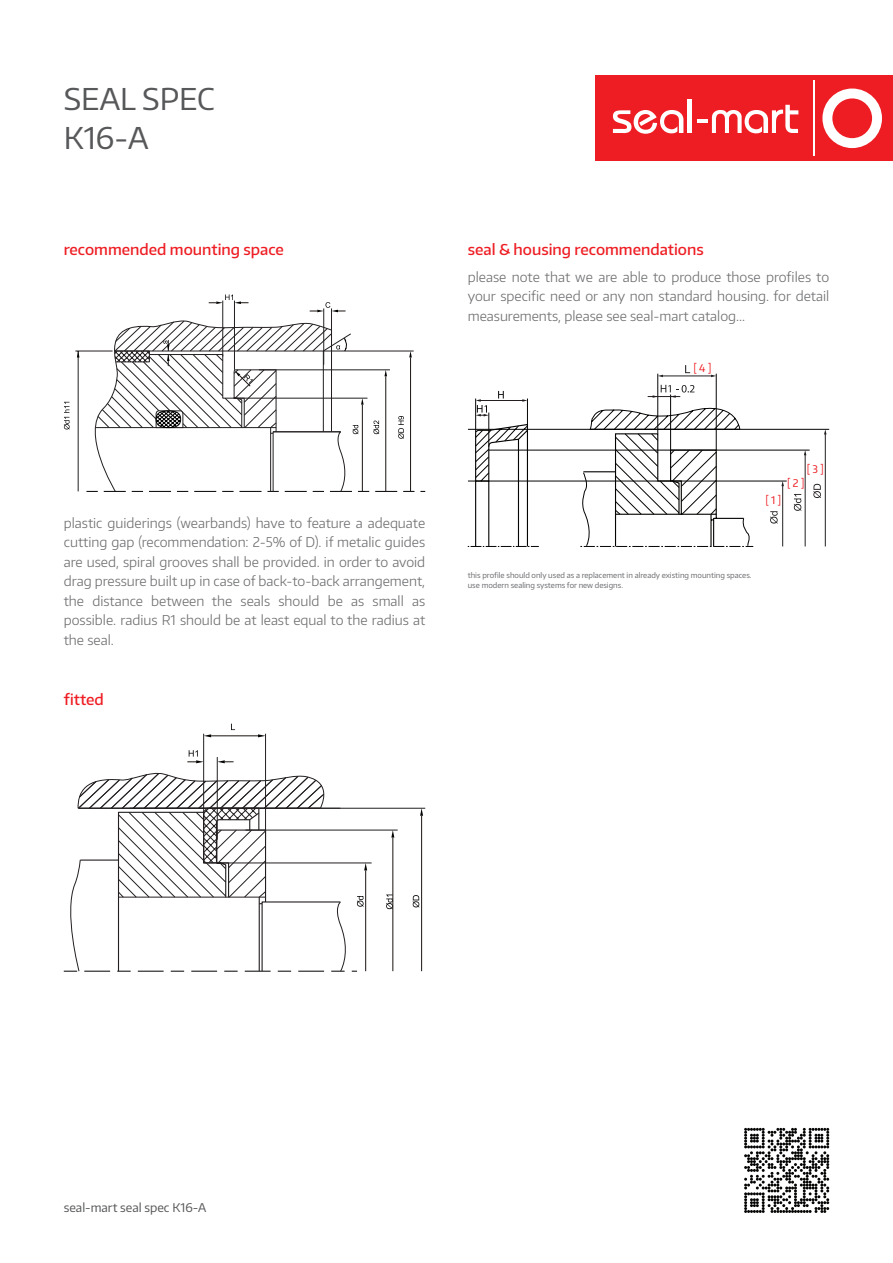
<style>
.page{position:relative;width:893px;height:1263px;background:#fff}
.page>*{position:absolute;margin:0;border:0;box-sizing:border-box;transform-origin:0 0}
.t1{font:30px/39px "Encode Sans";color:#57585a}
.t2{font:500 15px "Encode Sans";color:#ee1d23}
.t3{font:300 13.5px/19.5px "Encode Sans";color:#6c6d70;text-align:justify}
.t4{font:12px "Encode Sans";color:#57585a}
.t5{font:10.5px "Encode Sans";color:#ee1d23}
.t6{font:7.5px/10.5px "Encode Sans";color:#6c6d70}
</style>
<div class="page">
<div style="left:595px;top:76px;width:298px;height:85px;background:#ee1d23"></div>
<div style="left:822px;top:89px;width:60px;height:59px;background:#fff;border-radius:50%"></div>
<div style="left:832px;top:98px;width:40px;height:40px;background:#ee1d23;border-radius:50%"></div>
<svg style="left:613px;top:110px;width:70px;height:24px"></svg>
<hr style="left:687px;top:100px;width:4px;height:33px;background:#fff">
<svg style="left:697px;top:105px;width:101px;height:28px"></svg>
<hr style="left:813px;top:81px;width:2px;height:75px;background:#fff">
<svg style="left:744px;top:1128px;width:85px;height:85px"></svg>
<svg style="left:64px;top:402px;width:6px;height:27px"></svg>
<hr style="left:75px;top:351px;width:38px;height:1px;background:#231f20">
<svg style="left:209px;top:294px;width:39px;height:10px"></svg>
<svg style="left:77px;top:319px;width:348px;height:173px"></svg>
<svg style="left:310px;top:302px;width:36px;height:10px"></svg>
<hr style="left:222px;top:301px;width:1px;height:55px;background:#231f20">
<hr style="left:234px;top:301px;width:1px;height:69px;background:#231f20">
<hr style="left:323px;top:308px;width:1px;height:57px;background:#231f20">
<hr style="left:331px;top:308px;width:1px;height:70px;background:#231f20">
<svg style="left:468px;top:365px;width:361px;height:182px"></svg>
<svg style="left:391px;top:831px;width:3px;height:6px"></svg>
<hr style="left:393px;top:837px;width:1px;height:134px;background:#191310">
<svg style="left:420px;top:809px;width:3px;height:7px"></svg>
<hr style="left:421px;top:816px;width:1px;height:155px;background:#191310">
<svg style="left:218px;top:760px;width:16px;height:3px"></svg>
<svg style="left:204px;top:734px;width:7px;height:3px"></svg>
<svg style="left:258px;top:734px;width:7px;height:3px"></svg>
<hr style="left:211px;top:735px;width:47px;height:1px;background:#191310">
<hr style="left:320px;top:808px;width:105px;height:1px;background:#231f20">
<hr style="left:246px;top:830px;width:152px;height:1px;background:#231f20">
<hr style="left:217px;top:863px;width:155px;height:1px;background:#231f20">
<svg style="left:64px;top:771px;width:303px;height:201px"></svg>
<svg style="left:386px;top:894px;width:7px;height:15px"></svg>
<svg style="left:413px;top:895px;width:6px;height:12px"></svg>
<svg style="left:187px;top:750px;width:16px;height:13px"></svg>
<hr style="left:203px;top:734px;width:1px;height:85px;background:#231f20">
<hr style="left:217px;top:757px;width:1px;height:83px;background:#231f20">
<hr style="left:265px;top:734px;width:1px;height:106px;background:#231f20">
<h1 class="t1" style="left:64px;top:79px;width:153px">SEAL SPEC<br>K16-A</h1>
<p class="t2" style="left:64px;top:239px;width:222px">recommended mounting space</p>
<p class="t3" style="left:64px;top:512px;width:363px">plastic guiderings (wearbands) have to feature a adequate cutting gap (recommendation: 2-5% of D). if metalic guides are used, spiral grooves shall be provided. in order to avoid drag pressure built up in case of back-to-back arrangement, the distance between the seals should be as small as possible. radius R1 should be at least equal to the radius at the seal.</p>
<p class="t2" style="left:64px;top:689px;width:42px">fitted</p>
<p class="t2" style="left:468px;top:239px;width:237px">seal &amp; housing recommendations</p>
<p class="t3" style="left:468px;top:266px;width:363px">please note that we are able to produce those profiles to your specific need or any non standard housing. for detail measurements, please see seal-mart catalog...</p>
<p class="t5" style="left:693px;top:361px;width:20px">[ 4 ]</p>
<p class="t5" style="left:807px;top:463px;width:19px">[ 3 ]</p>
<p class="t5" style="left:787px;top:476px;width:19px">[ 2 ]</p>
<p class="t5" style="left:765px;top:493px;width:17px">[ 1 ]</p>
<p class="t6" style="left:468px;top:570px;width:285px">this profile should only used as a replacement in already existing mounting spaces. use modern sealing systems for new designs.</p>
<p class="t4" style="left:64px;top:1200px;width:144px">seal-mart seal spec K16-A</p>
</div>
